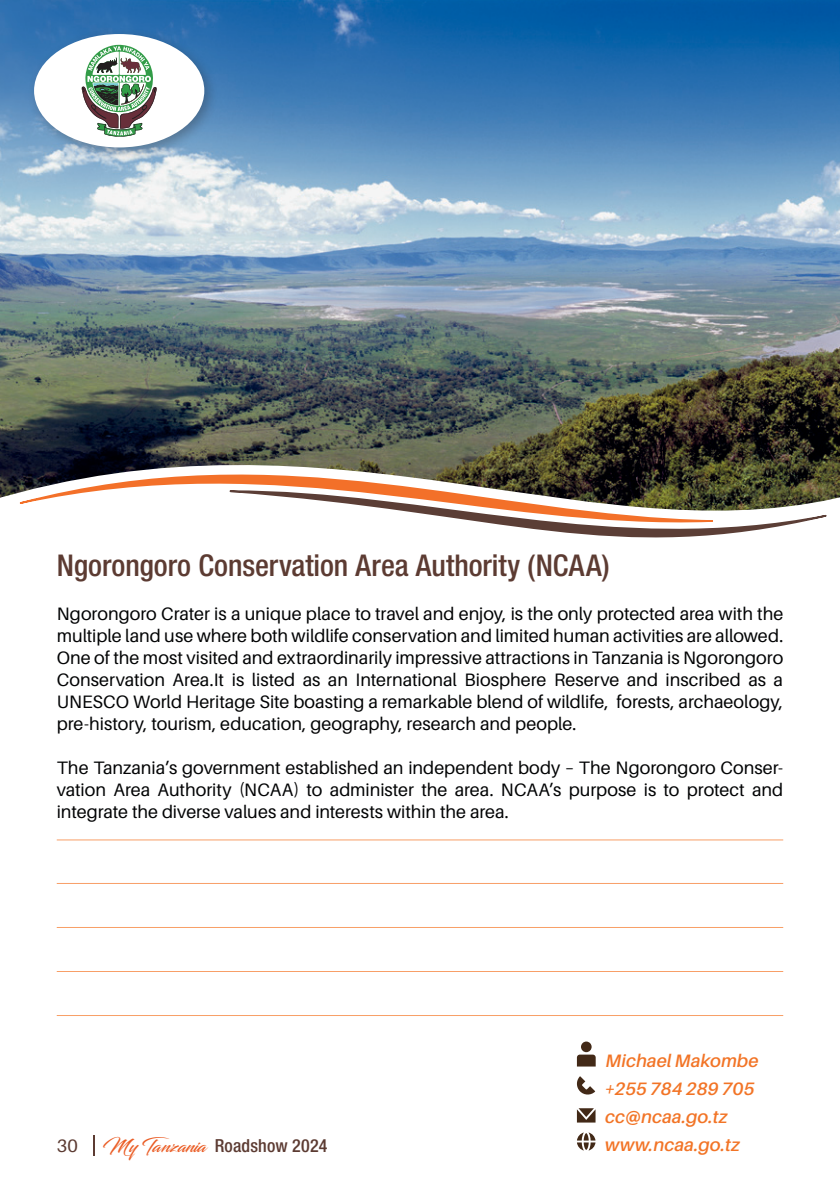
<style>
.page{position:relative;width:840px;height:1191px;background:#fff}
.page>*{position:absolute;margin:0;border:0;box-sizing:border-box;transform-origin:0 0}
.Company_Name{font:500 condensed 30px "Helvetica Neue LT Std";color:#5c3b32}
.Body{font:18px/22px "Aileron";letter-spacing:-.005em;color:#020304;text-align:justify}
.Contact_Person{font:italic 600 18px "Aileron";letter-spacing:.005em;color:#f27426}
.t1{font:500 condensed 18px "Helvetica Neue LT Std";letter-spacing:.01em;color:#5c3b32}
.t2{font:18px "Aileron";color:#5c3b32}
.s1{font-family:"Blacksword";font-weight:400;font-stretch:normal;color:#ea5c24}
</style>
<div class="page">
<hr style="left:57px;top:839px;width:725px;height:1px;background:#f89f67">
<hr style="left:57px;top:883px;width:725px;height:1px;background:#f89f67">
<hr style="left:57px;top:927px;width:725px;height:1px;background:#f89f67">
<hr style="left:57px;top:971px;width:725px;height:1px;background:#f89f67">
<hr style="left:57px;top:1015px;width:725px;height:1px;background:#f89f67">
<div style="left:580px;top:1041px;width:11px;height:11px;background:#422917;border-radius:50%"></div>
<svg style="left:576px;top:1054px;width:19px;height:12px"></svg>
<svg style="left:576px;top:1076px;width:19px;height:19px"></svg>
<svg style="left:576px;top:1108px;width:19px;height:14px"></svg>
<svg style="left:577px;top:1132px;width:18px;height:18px"></svg>
<img style="left:0;top:0;width:839px;height:465px">
<svg style="left:0;top:465px;width:839px;height:36px;background:#47482f"></svg>
<svg style="left:18px;top:465px;width:695px;height:39px"></svg>
<svg style="left:228px;top:489px;width:599px;height:49px"></svg>
<div style="left:27px;top:27px;width:192px;height:135px;background:#231f20;opacity:.3"></div>
<div style="left:34px;top:34px;width:170px;height:113px;background:#fff;border-radius:50%"></div>
<svg style="left:82px;top:45px;width:74px;height:92px"></svg>
<hr style="left:93px;top:1135px;width:2px;height:20px;background:#5c3b32">
<p class="Company_Name" style="left:57px;top:547px;width:554px">Ngorongoro Conservation Area Authority (NCAA)</p>
<p class="Body" style="left:57px;top:602px;width:727px">Ngorongoro Crater is a unique place to travel and enjoy, is the only protected area with the multiple land use where both wildlife conservation and limited human activities are allowed.</p>
<p class="Body" style="left:57px;top:646px;width:727px">One of the most visited and extraordinarily impressive attractions in Tanzania is Ngorongoro Conservation Area.It is listed as an International Biosphere Reserve and inscribed as a UNESCO World Heritage Site boasting a remarkable blend of wildlife, forests, archaeology, pre-history, tourism, education, geography, research and people.</p>
<p class="Body" style="left:57px;top:756px;width:727px">The Tanzania’s government established an independent body – The Ngorongoro Conser&shy;vation Area Authority (NCAA) to administer the area. NCAA’s purpose is to protect and integrate the diverse values and interests within the area.</p>
<p class="Contact_Person" style="left:605px;top:1050px;width:155px">Michael Makombe</p>
<p class="Contact_Person" style="left:604px;top:1078px;width:151px">+255 784 289 705</p>
<p class="Contact_Person" style="left:605px;top:1106px;width:124px">cc@ncaa.go.tz</p>
<p class="t2" style="left:57px;top:1135px;width:23px">30</p>
<p class="t1" style="left:102px;top:1134px;width:226px"><span class="s1">My Tanzania</span> Roadshow 2024</p>
<p class="Contact_Person" style="left:604px;top:1134px;width:136px">www.ncaa.go.tz</p>
</div>
